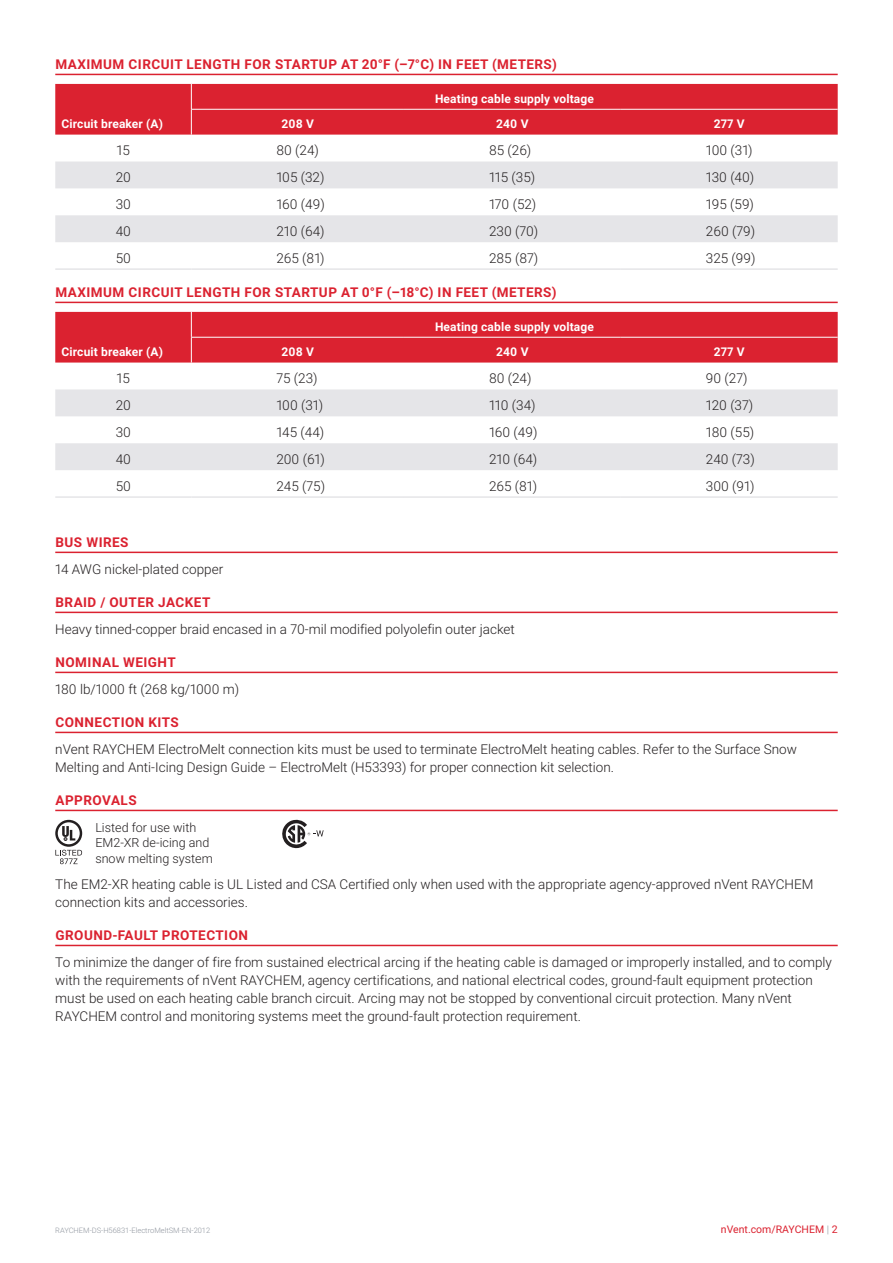
<style>
.page{position:relative;width:893px;height:1263px;background:#fff}
.page>*{position:absolute;margin:0;border:0;box-sizing:border-box;transform-origin:0 0}
.Text_-_nVent_Data_Sh{font:300 13.5px/18px "Roboto";color:#231f20}
.Table_Text_-_nVent_D{font:300 13.5px "Roboto";color:#231f20}
.Subhead_-_nVent_Data{font:700 13.5px "Roboto";letter-spacing:.035em;color:#db2230}
.t1{font:300 12.6px/15px "Roboto";color:#231f20}
.Table_Subhead_-_nVen{font:700 12px "Roboto";letter-spacing:.01em;color:#fff}
.t2{font:10.5px "Roboto";color:#db2230}
.t3{font:300 7.5px "Roboto";color:#8f959e}
.s1{font-weight:300;color:#8f959e}
</style>
<div class="page">
<hr style="left:55px;top:74px;width:783px;height:1px;background:#db2230">
<hr style="left:55px;top:302px;width:783px;height:1px;background:#db2230">
<hr style="left:55px;top:552px;width:783px;height:1px;background:#db2230">
<hr style="left:55px;top:612px;width:783px;height:1px;background:#db2230">
<hr style="left:55px;top:672px;width:783px;height:1px;background:#db2230">
<hr style="left:55px;top:732px;width:783px;height:1px;background:#db2230">
<hr style="left:55px;top:810px;width:783px;height:1px;background:#db2230">
<hr style="left:55px;top:945px;width:783px;height:1px;background:#db2230">
<svg style="left:55px;top:161px;width:783px;height:81px;fill:#e5e5e8"></svg>
<hr style="left:55px;top:268px;width:136px;height:2px;background:#e5e5e8">
<hr style="left:191px;top:268px;width:213px;height:2px;background:#e5e5e8">
<hr style="left:404px;top:268px;width:217px;height:2px;background:#e5e5e8">
<hr style="left:621px;top:268px;width:217px;height:2px;background:#e5e5e8">
<div style="left:55px;top:84px;width:783px;height:51px;background:#db2230"></div>
<hr style="left:404px;top:109px;width:217px;height:1px;background:#fff">
<hr style="left:621px;top:109px;width:217px;height:1px;background:#fff">
<svg style="left:55px;top:389px;width:783px;height:81px;fill:#e5e5e8"></svg>
<hr style="left:55px;top:496px;width:136px;height:2px;background:#e5e5e8">
<hr style="left:191px;top:496px;width:213px;height:2px;background:#e5e5e8">
<hr style="left:404px;top:496px;width:217px;height:2px;background:#e5e5e8">
<hr style="left:621px;top:496px;width:217px;height:2px;background:#e5e5e8">
<div style="left:55px;top:312px;width:783px;height:51px;background:#db2230"></div>
<hr style="left:404px;top:337px;width:217px;height:1px;background:#fff">
<hr style="left:621px;top:337px;width:217px;height:1px;background:#fff">
<svg style="left:55px;top:820px;width:27px;height:44px"></svg>
<svg style="left:282px;top:819px;width:42px;height:29px"></svg>
<p class="Subhead_-_nVent_Data" style="left:56px;top:55px;width:503px">MAXIMUM CIRCUIT LENGTH FOR STARTUP AT 20°F (–7°C) IN FEET (METERS)</p>
<p class="Table_Subhead_-_nVen" style="left:62px;top:116px;width:103px">Circuit breaker (A)</p>
<p class="Table_Subhead_-_nVen" style="left:435px;top:90px;width:160px">Heating cable supply voltage</p>
<p class="Table_Subhead_-_nVen" style="left:281px;top:116px;width:34px">208 V</p>
<p class="Table_Subhead_-_nVen" style="left:496px;top:116px;width:34px">240 V</p>
<p class="Table_Subhead_-_nVen" style="left:714px;top:116px;width:32px">277 V</p>
<p class="Table_Text_-_nVent_D" style="left:117px;top:141px;width:15px">15</p>
<p class="Table_Text_-_nVent_D" style="left:276px;top:141px;width:44px">80 (24)</p>
<p class="Table_Text_-_nVent_D" style="left:489px;top:141px;width:44px">85 (26)</p>
<p class="Table_Text_-_nVent_D" style="left:706px;top:141px;width:48px">100 (31)</p>
<p class="Table_Text_-_nVent_D" style="left:116px;top:168px;width:17px">20</p>
<p class="Table_Text_-_nVent_D" style="left:276px;top:168px;width:50px">105 (32)</p>
<p class="Table_Text_-_nVent_D" style="left:489px;top:168px;width:48px">115 (35)</p>
<p class="Table_Text_-_nVent_D" style="left:706px;top:168px;width:50px">130 (40)</p>
<p class="Table_Text_-_nVent_D" style="left:116px;top:195px;width:17px">30</p>
<p class="Table_Text_-_nVent_D" style="left:276px;top:195px;width:50px">160 (49)</p>
<p class="Table_Text_-_nVent_D" style="left:489px;top:195px;width:49px">170 (52)</p>
<p class="Table_Text_-_nVent_D" style="left:706px;top:195px;width:50px">195 (59)</p>
<p class="Table_Text_-_nVent_D" style="left:116px;top:222px;width:17px">40</p>
<p class="Table_Text_-_nVent_D" style="left:276px;top:222px;width:50px">210 (64)</p>
<p class="Table_Text_-_nVent_D" style="left:489px;top:222px;width:51px">230 (70)</p>
<p class="Table_Text_-_nVent_D" style="left:706px;top:222px;width:51px">260 (79)</p>
<p class="Table_Text_-_nVent_D" style="left:116px;top:248px;width:17px">50</p>
<p class="Table_Text_-_nVent_D" style="left:276px;top:248px;width:50px">265 (81)</p>
<p class="Table_Text_-_nVent_D" style="left:489px;top:248px;width:51px">285 (87)</p>
<p class="Table_Text_-_nVent_D" style="left:706px;top:248px;width:51px">325 (99)</p>
<p class="Subhead_-_nVent_Data" style="left:56px;top:283px;width:502px">MAXIMUM CIRCUIT LENGTH FOR STARTUP AT 0°F (–18°C) IN FEET (METERS)</p>
<p class="Table_Subhead_-_nVen" style="left:62px;top:343px;width:103px">Circuit breaker (A)</p>
<p class="Table_Subhead_-_nVen" style="left:435px;top:318px;width:160px">Heating cable supply voltage</p>
<p class="Table_Subhead_-_nVen" style="left:281px;top:343px;width:34px">208 V</p>
<p class="Table_Subhead_-_nVen" style="left:496px;top:343px;width:34px">240 V</p>
<p class="Table_Subhead_-_nVen" style="left:714px;top:343px;width:32px">277 V</p>
<p class="Table_Text_-_nVent_D" style="left:117px;top:369px;width:15px">15</p>
<p class="Table_Text_-_nVent_D" style="left:276px;top:369px;width:43px">75 (23)</p>
<p class="Table_Text_-_nVent_D" style="left:489px;top:369px;width:44px">80 (24)</p>
<p class="Table_Text_-_nVent_D" style="left:706px;top:369px;width:43px">90 (27)</p>
<p class="Table_Text_-_nVent_D" style="left:116px;top:396px;width:17px">20</p>
<p class="Table_Text_-_nVent_D" style="left:276px;top:396px;width:48px">100 (31)</p>
<p class="Table_Text_-_nVent_D" style="left:489px;top:396px;width:48px">110 (34)</p>
<p class="Table_Text_-_nVent_D" style="left:706px;top:396px;width:49px">120 (37)</p>
<p class="Table_Text_-_nVent_D" style="left:116px;top:423px;width:17px">30</p>
<p class="Table_Text_-_nVent_D" style="left:276px;top:423px;width:49px">145 (44)</p>
<p class="Table_Text_-_nVent_D" style="left:489px;top:423px;width:50px">160 (49)</p>
<p class="Table_Text_-_nVent_D" style="left:706px;top:423px;width:50px">180 (55)</p>
<p class="Table_Text_-_nVent_D" style="left:116px;top:449px;width:17px">40</p>
<p class="Table_Text_-_nVent_D" style="left:276px;top:449px;width:50px">200 (61)</p>
<p class="Table_Text_-_nVent_D" style="left:489px;top:449px;width:50px">210 (64)</p>
<p class="Table_Text_-_nVent_D" style="left:706px;top:449px;width:50px">240 (73)</p>
<p class="Table_Text_-_nVent_D" style="left:116px;top:476px;width:17px">50</p>
<p class="Table_Text_-_nVent_D" style="left:276px;top:476px;width:50px">245 (75)</p>
<p class="Table_Text_-_nVent_D" style="left:489px;top:476px;width:50px">265 (81)</p>
<p class="Table_Text_-_nVent_D" style="left:706px;top:476px;width:50px">300 (91)</p>
<p class="Subhead_-_nVent_Data" style="left:56px;top:533px;width:75px">BUS WIRES</p>
<p class="Text_-_nVent_Data_Sh" style="left:55px;top:559px;width:169px">14 AWG nickel-plated copper</p>
<p class="Subhead_-_nVent_Data" style="left:56px;top:593px;width:156px">BRAID / OUTER JACKET</p>
<p class="Text_-_nVent_Data_Sh" style="left:55px;top:620px;width:461px">Heavy tinned-copper braid encased in a 70-mil modified polyolefin outer jacket</p>
<p class="Subhead_-_nVent_Data" style="left:56px;top:653px;width:122px">NOMINAL WEIGHT</p>
<p class="Text_-_nVent_Data_Sh" style="left:55px;top:680px;width:185px">180 lb/1000 ft (268 kg/1000 m)</p>
<p class="Subhead_-_nVent_Data" style="left:56px;top:713px;width:125px">CONNECTION KITS</p>
<p class="Text_-_nVent_Data_Sh" style="left:55px;top:740px;width:743px">nVent RAYCHEM ElectroMelt connection kits must be used to terminate ElectroMelt heating cables. Refer to the Surface Snow<br>Melting and Anti-Icing Design Guide – ElectroMelt (H53393) for proper connection kit selection.</p>
<p class="Subhead_-_nVent_Data" style="left:56px;top:791px;width:83px">APPROVALS</p>
<p class="t1" style="left:95px;top:820px;width:119px">Listed for use with<br>EM2-XR de-icing and snow melting system</p>
<p class="Text_-_nVent_Data_Sh" style="left:55px;top:875px;width:760px">The EM2-XR heating cable is UL Listed and CSA Certified only when used with the appropriate agency-approved nVent RAYCHEM connection kits and accessories.</p>
<p class="Subhead_-_nVent_Data" style="left:56px;top:926px;width:194px">GROUND-FAULT PROTECTION</p>
<p class="Text_-_nVent_Data_Sh" style="left:55px;top:953px;width:778px">To minimize the danger of fire from sustained electrical arcing if the heating cable is damaged or improperly installed, and to comply with the requirements of nVent RAYCHEM, agency certifications, and national electrical codes, ground-fault equipment protection must be used on each heating cable branch circuit. Arcing may not be stopped by conventional circuit protection. Many nVent RAYCHEM control and monitoring systems meet the ground-fault protection requirement.</p>
<p class="t3" style="left:55px;top:1225px;width:157px">RAYCHEM-DS-H56831-ElectroMeltSM-EN-2012</p>
<p class="t2" style="left:721px;top:1222px;width:118px">nVent.com/RAYCHEM <span class="s1">|</span> 2</p>
</div>
